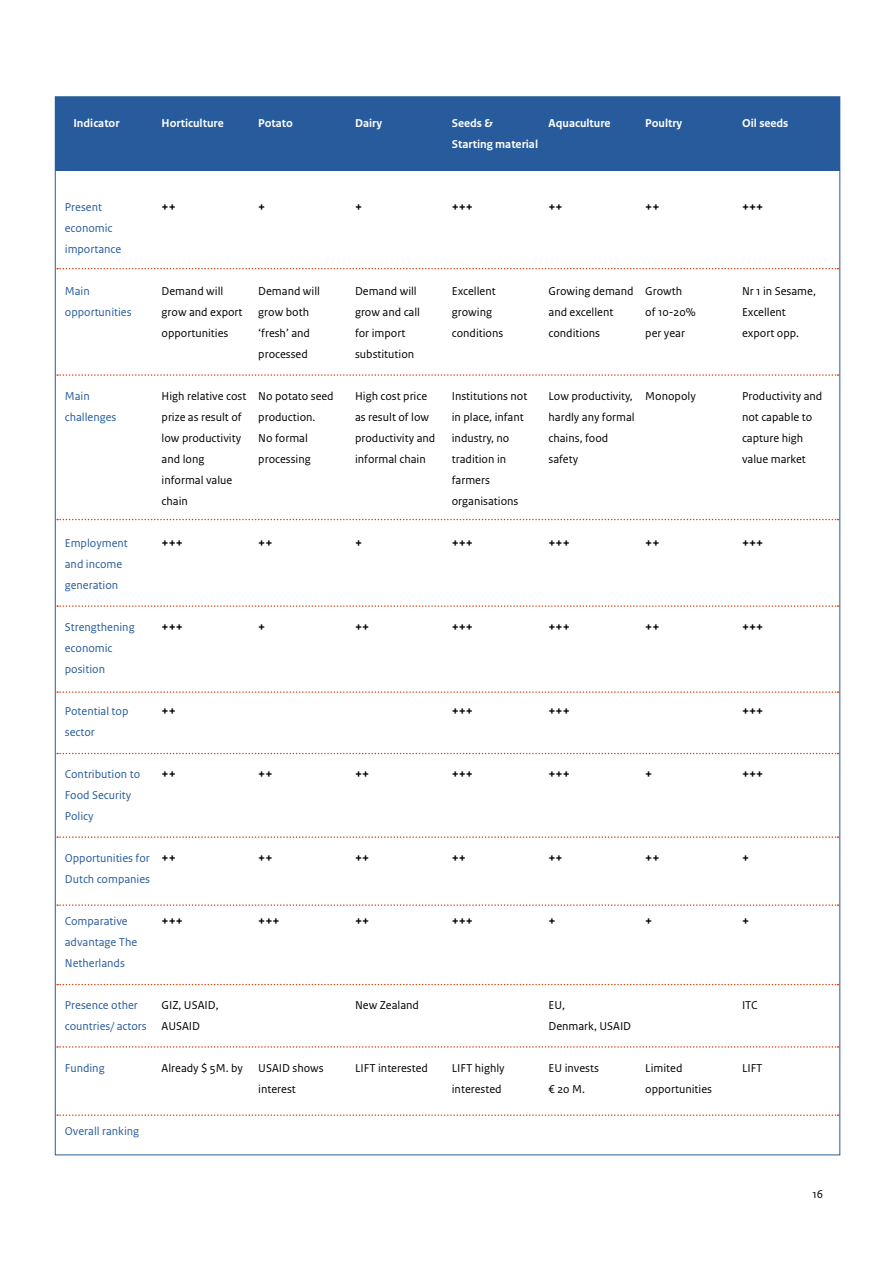
<style>
.page{position:relative;width:893px;height:1263px;background:#fff}
.page>*{position:absolute;margin:0;border:0;box-sizing:border-box;transform-origin:0 0}
.t1{font:700 13.5px "Rijksoverheid Sans Text";color:#000}
.t2{font:12px/21px "Rijksoverheid Sans Text";color:#000}
.t3{font:12px/21px "Rijksoverheid Sans Text";color:#275b9b}
.t4{font:700 12px/21px "Rijksoverheid Sans Text";color:#fff}
</style>
<div class="page">
<div style="left:55px;top:97px;width:785px;height:74px;background:#275b9b"></div>
<svg style="left:57px;top:268px;width:781px;height:1px"></svg>
<svg style="left:57px;top:374px;width:781px;height:2px"></svg>
<svg style="left:57px;top:519px;width:781px;height:1px"></svg>
<svg style="left:57px;top:605px;width:781px;height:2px"></svg>
<svg style="left:57px;top:691px;width:781px;height:2px"></svg>
<svg style="left:57px;top:753px;width:781px;height:1px"></svg>
<svg style="left:57px;top:836px;width:781px;height:2px"></svg>
<svg style="left:57px;top:904px;width:781px;height:2px"></svg>
<svg style="left:57px;top:984px;width:781px;height:1px"></svg>
<svg style="left:57px;top:1046px;width:781px;height:2px"></svg>
<svg style="left:57px;top:1114px;width:781px;height:2px"></svg>
<p class="t4" style="left:73px;top:112px;width:48px">Indicator</p>
<p class="t4" style="left:162px;top:112px;width:64px">Horticulture</p>
<p class="t4" style="left:258px;top:112px;width:36px">Potato</p>
<p class="t4" style="left:355px;top:112px;width:29px">Dairy</p>
<p class="t4" style="left:452px;top:112px;width:88px">Seeds &amp;<br>Starting material</p>
<p class="t4" style="left:549px;top:112px;width:64px">Aquaculture</p>
<p class="t4" style="left:645px;top:112px;width:38px">Poultry</p>
<p class="t4" style="left:742px;top:112px;width:48px">Oil seeds</p>
<p class="t3" style="left:65px;top:196px;width:58px">Present economic importance</p>
<p class="t3" style="left:65px;top:280px;width:68px">Main opportunities</p>
<p class="t1" style="left:162px;top:198px;width:16px">++</p>
<p class="t2" style="left:162px;top:280px;width:82px">Demand will grow and export opportunities</p>
<p class="t3" style="left:65px;top:385px;width:53px">Main challenges</p>
<p class="t3" style="left:65px;top:532px;width:65px">Employment and income generation</p>
<p class="t3" style="left:65px;top:616px;width:71px">Strengthening economic position</p>
<p class="t3" style="left:65px;top:700px;width:65px">Potential top sector</p>
<p class="t3" style="left:65px;top:763px;width:77px">Contribution to<br>Food Security<br>Policy</p>
<p class="t3" style="left:65px;top:847px;width:87px">Opportunities for<br>Dutch companies</p>
<p class="t3" style="left:65px;top:910px;width:74px">Comparative advantage The<br>Netherlands</p>
<p class="t3" style="left:65px;top:994px;width:83px">Presence other countries/ actors</p>
<p class="t3" style="left:65px;top:1057px;width:41px">Funding</p>
<p class="t2" style="left:162px;top:385px;width:86px">High relative cost prize as result of low productivity and long informal value chain</p>
<p class="t1" style="left:162px;top:534px;width:23px">+++</p>
<p class="t1" style="left:162px;top:618px;width:23px">+++</p>
<p class="t1" style="left:162px;top:702px;width:16px">++</p>
<p class="t1" style="left:162px;top:765px;width:16px">++</p>
<p class="t1" style="left:162px;top:849px;width:16px">++</p>
<p class="t1" style="left:162px;top:912px;width:23px">+++</p>
<p class="t2" style="left:162px;top:994px;width:59px">GIZ, USAID,<br>AUSAID</p>
<p class="t2" style="left:162px;top:1057px;width:83px">Already $ 5M. by</p>
<p class="t1" style="left:258px;top:198px;width:9px">+</p>
<p class="t2" style="left:258px;top:280px;width:63px">Demand will grow both ‘fresh’ and processed</p>
<p class="t2" style="left:258px;top:385px;width:77px">No potato seed production.<br>No formal processing</p>
<p class="t1" style="left:258px;top:534px;width:16px">++</p>
<p class="t1" style="left:258px;top:618px;width:9px">+</p>
<p class="t1" style="left:258px;top:765px;width:16px">++</p>
<p class="t1" style="left:258px;top:849px;width:16px">++</p>
<p class="t1" style="left:258px;top:912px;width:23px">+++</p>
<p class="t2" style="left:258px;top:1057px;width:67px">USAID shows interest</p>
<p class="t1" style="left:355px;top:198px;width:9px">+</p>
<p class="t1" style="left:452px;top:198px;width:23px">+++</p>
<p class="t1" style="left:549px;top:198px;width:16px">++</p>
<p class="t1" style="left:645px;top:198px;width:16px">++</p>
<p class="t2" style="left:355px;top:280px;width:66px">Demand will grow and call for import substitution</p>
<p class="t2" style="left:355px;top:385px;width:82px">High cost price as result of low productivity and informal chain</p>
<p class="t1" style="left:355px;top:534px;width:9px">+</p>
<p class="t2" style="left:452px;top:280px;width:53px">Excellent growing conditions</p>
<p class="t2" style="left:452px;top:385px;width:77px">Institutions not in place, infant industry, no tradition in farmers organisations</p>
<p class="t1" style="left:452px;top:534px;width:23px">+++</p>
<p class="t2" style="left:549px;top:280px;width:86px">Growing demand and excellent conditions</p>
<p class="t2" style="left:645px;top:280px;width:52px">Growth<br>of 10-20% per year</p>
<p class="t2" style="left:549px;top:385px;width:88px">Low productivity, hardly any formal chains, food safety</p>
<p class="t2" style="left:645px;top:385px;width:52px">Monopoly</p>
<p class="t1" style="left:549px;top:534px;width:23px">+++</p>
<p class="t1" style="left:645px;top:534px;width:16px">++</p>
<p class="t1" style="left:355px;top:618px;width:16px">++</p>
<p class="t1" style="left:452px;top:618px;width:23px">+++</p>
<p class="t1" style="left:549px;top:618px;width:23px">+++</p>
<p class="t1" style="left:645px;top:618px;width:16px">++</p>
<p class="t1" style="left:452px;top:702px;width:23px">+++</p>
<p class="t1" style="left:549px;top:702px;width:23px">+++</p>
<p class="t1" style="left:355px;top:765px;width:16px">++</p>
<p class="t1" style="left:452px;top:765px;width:23px">+++</p>
<p class="t1" style="left:549px;top:765px;width:23px">+++</p>
<p class="t1" style="left:645px;top:765px;width:9px">+</p>
<p class="t1" style="left:355px;top:849px;width:16px">++</p>
<p class="t1" style="left:452px;top:849px;width:16px">++</p>
<p class="t1" style="left:549px;top:849px;width:16px">++</p>
<p class="t1" style="left:645px;top:849px;width:16px">++</p>
<p class="t1" style="left:355px;top:912px;width:16px">++</p>
<p class="t1" style="left:452px;top:912px;width:23px">+++</p>
<p class="t1" style="left:549px;top:912px;width:9px">+</p>
<p class="t1" style="left:645px;top:912px;width:9px">+</p>
<p class="t2" style="left:355px;top:994px;width:65px">New Zealand</p>
<p class="t2" style="left:355px;top:1057px;width:74px">LIFT interested</p>
<p class="t2" style="left:452px;top:1057px;width:54px">LIFT highly interested</p>
<p class="t2" style="left:549px;top:994px;width:84px">EU,<br>Denmark, USAID</p>
<p class="t2" style="left:549px;top:1057px;width:52px">EU invests € 20 M.</p>
<p class="t2" style="left:645px;top:1057px;width:68px">Limited opportunities</p>
<p class="t1" style="left:742px;top:198px;width:23px">+++</p>
<p class="t2" style="left:742px;top:280px;width:75px">Nr 1 in Sesame,<br>Excellent export opp.</p>
<p class="t2" style="left:742px;top:385px;width:82px">Productivity and not capable to capture high value market</p>
<p class="t1" style="left:742px;top:534px;width:23px">+++</p>
<p class="t1" style="left:742px;top:618px;width:23px">+++</p>
<p class="t1" style="left:742px;top:702px;width:23px">+++</p>
<p class="t1" style="left:742px;top:765px;width:23px">+++</p>
<p class="t1" style="left:742px;top:849px;width:9px">+</p>
<p class="t1" style="left:742px;top:912px;width:9px">+</p>
<p class="t2" style="left:742px;top:994px;width:17px">ITC</p>
<p class="t2" style="left:742px;top:1057px;width:22px">LIFT</p>
<p class="t3" style="left:65px;top:1120px;width:76px">Overall ranking</p>
<p class="t2" style="left:812px;top:1183px;width:12px">16</p>
</div>
